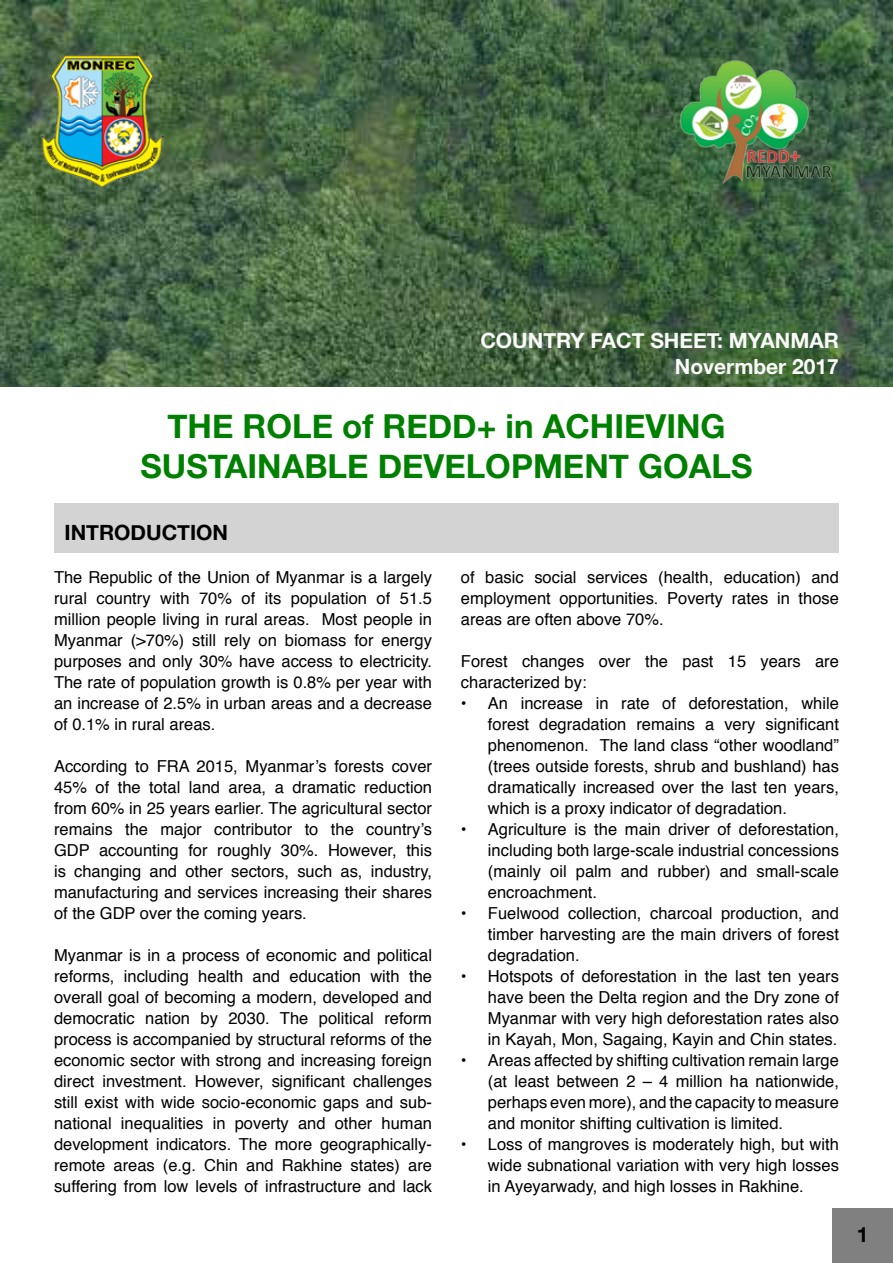
<style>
.page{position:relative;width:893px;height:1263px;background:#fff}
.page>*{position:absolute;margin:0;border:0;box-sizing:border-box;transform-origin:0 0}
.t1{font:700 33px/39.6px "Helvetica Neue";color:#008000;text-align:center}
.t2{font:700 21px/25.2px "Helvetica Neue";color:#fafafa;text-align:right}
.t3{font:700 21px "Helvetica Neue";color:#000}
.t4{font:16.5px/21px "Helvetica";color:#000;text-align:justify}
</style>
<div class="page">
<img style="left:0;top:0;width:893px;height:387px">
<img style="left:41px;top:54px;width:122px;height:133px">
<img style="left:674px;top:55px;width:165px;height:132px">
<div style="left:54px;top:503px;width:785px;height:50px;background:#d3d3d3"></div>
<div style="left:832px;top:1209px;width:61px;height:54px;background:#808080"></div>
<p class="t2" style="left:480px;top:329px;width:360px">COUNTRY FACT SHEET: MYANMAR<br>Novermber 2017</p>
<h1 class="t1" style="left:141px;top:408px;width:613px">THE ROLE of REDD+ in ACHIEVING<br>SUSTAINABLE DEVELOPMENT GOALS</h1>
<p class="t3" style="left:64px;top:516px;width:165px">INTRODUCTION</p>
<p class="t4" style="left:54px;top:567px;width:380px">The Republic of the Union of Myanmar is a largely rural country with 70% of its population of 51.5 million people living in rural areas. Most people in Myanmar (&gt;70%) still rely on biomass for energy purposes and only 30% have access to electricity.<br>The rate of population growth is 0.8% per year with an increase of 2.5% in urban areas and a decrease of 0.1% in rural areas.</p>
<p class="t4" style="left:54px;top:756px;width:380px">According to FRA 2015, Myanmar’s forests cover 45% of the total land area, a dramatic reduction from 60% in 25 years earlier. The agricultural sector remains the major contributor to the country’s GDP accounting for roughly 30%. However, this is changing and other sectors, such as, industry, manufacturing and services increasing their shares of the GDP over the coming years.</p>
<p class="t4" style="left:54px;top:945px;width:380px">Myanmar is in a process of economic and political reforms, including health and education with the overall goal of becoming a modern, developed and democratic nation by 2030. The political reform process is accompanied by structural reforms of the economic sector with strong and increasing foreign direct investment. However, significant challenges still exist with wide socio-economic gaps and sub&shy;national inequalities in poverty and other human development indicators. The more geographically&shy;remote areas (e.g. Chin and Rakhine states) are suffering from low levels of infrastructure and lack</p>
<p class="t4" style="left:461px;top:567px;width:379px">of basic social services (health, education) and employment opportunities. Poverty rates in those areas are often above 70%.</p>
<p class="t4" style="left:461px;top:651px;width:380px">Forest changes over the past 15 years are characterized by:</p>
<p class="t4" style="left:488px;top:693px;width:352px;text-indent:-27px">• An increase in rate of deforestation, while forest degradation remains a very significant phenomenon. The land class “other woodland” (trees outside forests, shrub and bushland) has dramatically increased over the last ten years, which is a proxy indicator of degradation.</p>
<p class="t4" style="left:488px;top:819px;width:352px;text-indent:-27px">• Agriculture is the main driver of deforestation, including both large-scale industrial concessions (mainly oil palm and rubber) and small-scale encroachment.</p>
<p class="t4" style="left:488px;top:903px;width:352px;text-indent:-27px">• Fuelwood collection, charcoal production, and timber harvesting are the main drivers of forest degradation.</p>
<p class="t4" style="left:488px;top:966px;width:353px;text-indent:-27px">• Hotspots of deforestation in the last ten years have been the Delta region and the Dry zone of Myanmar with very high deforestation rates also in Kayah, Mon, Sagaing, Kayin and Chin states.</p>
<p class="t4" style="left:488px;top:1050px;width:352px;text-indent:-27px">• Areas affected by shifting cultivation remain large (at least between 2 – 4 million ha nationwide, perhaps even more), and the capacity to measure and monitor shifting cultivation is limited.</p>
<p class="t4" style="left:488px;top:1134px;width:352px;text-indent:-27px">• Loss of mangroves is moderately high, but with wide subnational variation with very high losses in Ayeyarwady, and high losses in Rakhine.</p>
<p class="t3" style="left:857px;top:1218px;width:13px">1</p>
</div>
